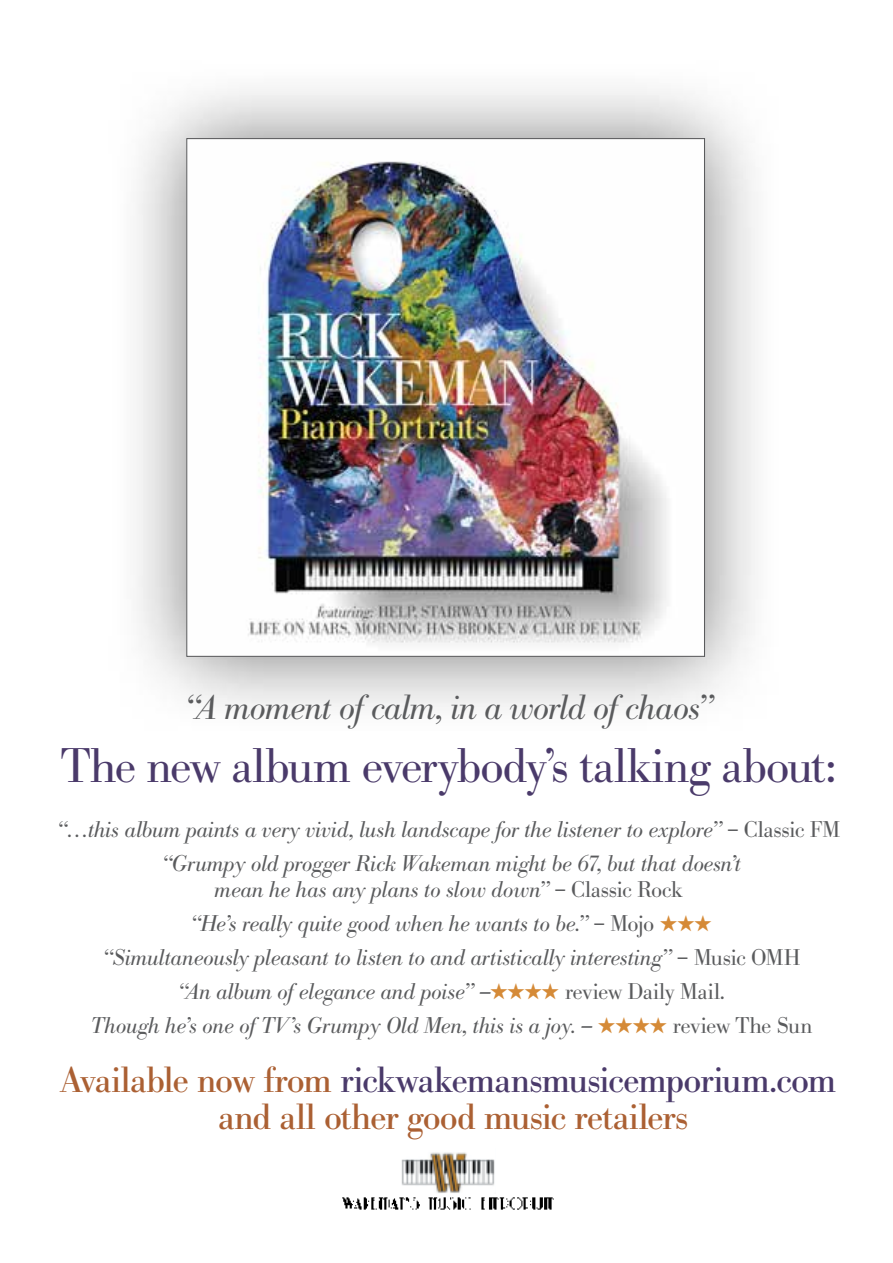
<style>
.page{position:relative;width:893px;height:1263px;background:#fff}
.page>*{position:absolute;margin:0;border:0;box-sizing:border-box;transform-origin:0 0}
.t1{font:300 48px "Bodoni BE";letter-spacing:-.035em;color:#4a3a6a}
.t2{font:36px/37.5px "Bodoni BE";letter-spacing:-.025em;color:#ab6033;text-align:center}
.t3{font:italic 300 34.5px "Bodoni BE";letter-spacing:-.025em;color:#5a5b5d}
.t4{font:italic 300 22.5px/34px "Bodoni BE";letter-spacing:-.015em;color:#5a5b5d;text-align:center}
.s1{font-style:normal}
.s2{color:#d58a37}
.s3{color:#4a3a6a}
</style>
<div class="page">
<div style="left:107px;top:59px;width:677px;height:677px;background:#000;opacity:.52"></div>
<img style="left:188px;top:140px;width:515px;height:515px">
<img style="left:342px;top:1197px;width:212px;height:13px">
<img style="left:401px;top:1152px;width:94px;height:41px">
<h3 class="t3" style="left:184px;top:687px;width:530px">“A moment of calm, in a world of chaos”</h3>
<h1 class="t1" style="left:61px;top:739px;width:777px">The new album everybody’s talking about:</h1>
<p class="t4" style="left:57px;top:813px;width:785px">“…this album paints a very vivid, lush landscape for the listener to explore” <span class="s1">– Classic FM </span>“Grumpy old progger Rick Wakeman might be 67, but that doesn’t</p>
<p class="t4" style="left:90px;top:873px;width:724px">mean he has any plans to slow down” <span class="s1">– Classic Rock<br></span>“He’s really quite good when he wants to be.” <span class="s1">– Mojo</span> <span class="s2">★★★<br></span>“Simultaneously pleasant to listen to and artistically interesting” <span class="s1">– Music OMH </span>“An album of elegance and poise” –<span class="s2">★★★★</span> <span class="s1">review Daily Mail.<br></span>Though he’s one of TV’s Grumpy Old Men, this is a joy. – <span class="s2">★★★★</span> <span class="s1">review The Sun</span></p>
<h2 class="t2" style="left:61px;top:1062px;width:777px">Available now from <span class="s3">rickwakemansmusicemporium.com </span>and all other good music retailers</h2>
</div>
